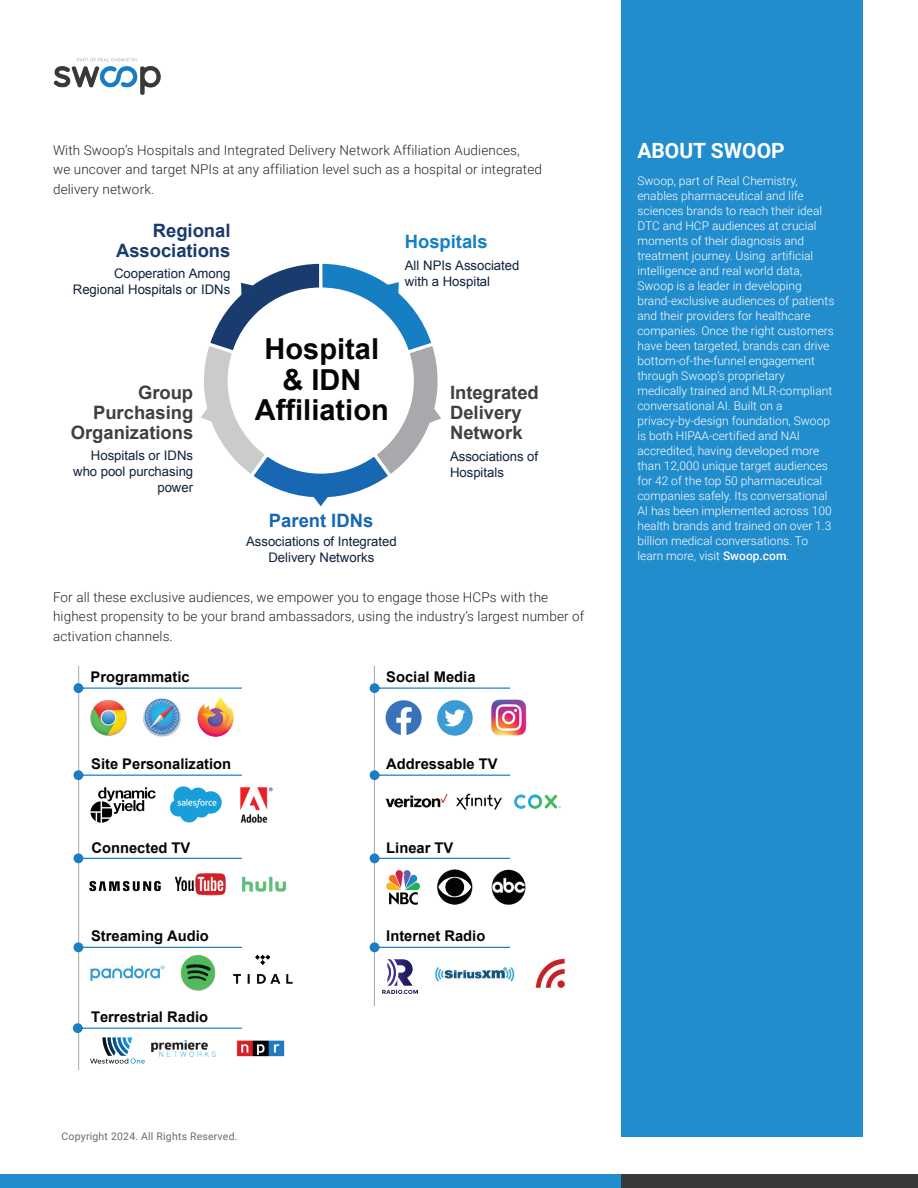
<style>
.page{position:relative;width:918px;height:1188px;background:#fff}
.page>*{position:absolute;margin:0;border:0;box-sizing:border-box;transform-origin:0 0}
.t1{font:700 28.95px/30.8px "Arial";color:#050504;text-align:center}
.t2{font:700 21px "Roboto";color:#fff}
.t3{font:700 18.45px/19.8px "Arial";color:#414040}
.t4{font:700 18.45px/19.6px "Arial";letter-spacing:-.005em;color:#193b6d;text-align:right}
.t5{font:700 18.45px "Arial";color:#1867b3}
.t6{font:700 18.45px "Arial";letter-spacing:-.005em;color:#167fc3}
.t7{font:700 14.7px "Arial";color:#050504}
.t8{font:300 13.5px/19.5px "Roboto";letter-spacing:.01em;color:#252525}
.t9{font:13.2px/15.8px "Arial";color:#0f233b}
.t10{font:300 12px/15px "Roboto";color:#fff}
.t11{font:10.5px "Roboto";letter-spacing:.02em;color:#6a6c6c}
.s1{font-weight:500}
</style>
<div class="page">
<div style="left:621px;top:0;width:242px;height:1136px;background:#228dcd"></div>
<div style="left:0;top:1174px;width:635px;height:14px;background:#228dcd"></div>
<div style="left:621px;top:1174px;width:297px;height:14px;background:#383a39"></div>
<hr style="left:78px;top:666px;width:1px;height:404px;background:#a7a9ac">
<hr style="left:374px;top:666px;width:1px;height:340px;background:#a7a9ac">
<svg style="left:74px;top:683px;width:168px;height:10px"></svg>
<img style="left:143px;top:698px;width:38px;height:39px">
<img style="left:90px;top:700px;width:37px;height:36px">
<img style="left:197px;top:697px;width:37px;height:40px">
<img style="left:437px;top:700px;width:36px;height:36px">
<img style="left:491px;top:699px;width:36px;height:37px">
<img style="left:385px;top:700px;width:36px;height:35px">
<svg style="left:370px;top:683px;width:140px;height:10px"></svg>
<svg style="left:74px;top:770px;width:168px;height:10px"></svg>
<img style="left:90px;top:787px;width:65px;height:36px">
<img style="left:156px;top:777px;width:80px;height:46px">
<img style="left:241px;top:787px;width:31px;height:36px">
<svg style="left:370px;top:770px;width:140px;height:10px"></svg>
<img style="left:447px;top:793px;width:55px;height:17px">
<img style="left:386px;top:794px;width:61px;height:14px">
<img style="left:514px;top:794px;width:47px;height:15px">
<img style="left:180px;top:954px;width:36px;height:37px">
<img style="left:234px;top:955px;width:59px;height:29px">
<img style="left:90px;top:966px;width:75px;height:15px">
<svg style="left:74px;top:942px;width:168px;height:10px"></svg>
<img style="left:535px;top:958px;width:30px;height:30px">
<img style="left:383px;top:959px;width:34px;height:34px">
<svg style="left:370px;top:942px;width:140px;height:10px"></svg>
<svg style="left:370px;top:853px;width:140px;height:10px"></svg>
<img style="left:386px;top:870px;width:35px;height:34px">
<img style="left:438px;top:870px;width:34px;height:34px">
<img style="left:491px;top:870px;width:35px;height:34px">
<svg style="left:74px;top:853px;width:168px;height:10px"></svg>
<img style="left:236px;top:1040px;width:49px;height:17px">
<img style="left:90px;top:1037px;width:55px;height:27px">
<img style="left:152px;top:1040px;width:64px;height:17px">
<svg style="left:73px;top:1023px;width:169px;height:10px"></svg>
<img style="left:435px;top:967px;width:80px;height:15px">
<img style="left:242px;top:876px;width:45px;height:16px">
<img style="left:175px;top:874px;width:50px;height:21px">
<img style="left:90px;top:880px;width:71px;height:12px">
<svg style="left:201px;top:263px;width:240px;height:243px"></svg>
<img style="left:53px;top:58px;width:108px;height:37px">
<p class="t8" style="left:53px;top:139px;width:490px">With Swoop’s Hospitals and Integrated Delivery Network Affiliation Audiences,<br>we uncover and target NPIs at any affiliation level such as a hospital or integrated delivery network.</p>
<h3 class="t4" style="left:116px;top:221px;width:116px">Regional<br>Associations</h3>
<p class="t9" style="left:73px;top:266px;width:159px;text-align:right">Cooperation Among<br>Regional Hospitals or IDNs</p>
<h3 class="t6" style="left:405px;top:230px;width:84px">Hospitals</h3>
<p class="t9" style="left:405px;top:258px;width:116px">All NPIs Associated with a Hospital</p>
<h3 class="t3" style="left:71px;top:383px;width:124px;text-align:right">Group<br>Purchasing<br>Organizations</h3>
<p class="t9" style="left:73px;top:448px;width:122px;text-align:right">Hospitals or IDNs who pool purchasing power</p>
<h1 class="t1" style="left:255px;top:334px;width:135px">Hospital &amp; IDN<br>Affiliation</h1>
<h3 class="t5" style="left:269px;top:509px;width:106px">Parent IDNs</h3>
<p class="t9" style="left:246px;top:534px;width:152px;text-align:center">Associations of Integrated<br>Delivery Networks</p>
<h3 class="t3" style="left:450px;top:384px;width:90px">Integrated<br>Delivery<br>Network</h3>
<p class="t9" style="left:450px;top:448px;width:90px">Associations of<br>Hospitals</p>
<p class="t8" style="left:53px;top:587px;width:533px">For all these exclusive audiences, we empower you to engage those HCPs with the highest propensity to be your brand ambassadors, using the industry’s largest number of activation channels.</p>
<p class="t7" style="left:91px;top:668px;width:101px">Programmatic</p>
<p class="t7" style="left:386px;top:668px;width:91px">Social Media</p>
<p class="t7" style="left:91px;top:754px;width:142px">Site Personalization</p>
<p class="t7" style="left:386px;top:754px;width:113px">Addressable TV</p>
<p class="t7" style="left:91px;top:838px;width:101px">Connected TV</p>
<p class="t7" style="left:386px;top:838px;width:69px">Linear TV</p>
<p class="t7" style="left:91px;top:927px;width:119px">Streaming Audio</p>
<p class="t7" style="left:386px;top:927px;width:101px">Internet Radio</p>
<p class="t7" style="left:91px;top:1007px;width:119px">Terrestrial Radio</p>
<p class="t11" style="left:62px;top:1129px;width:178px">Copyright 2024. All Rights Reserved.</p>
<h2 class="t2" style="left:637px;top:136px;width:149px">ABOUT SWOOP</h2>
<p class="t10" style="left:637px;top:173px;width:199px">Swoop, part of Real Chemistry, enables pharmaceutical and life sciences brands to reach their ideal DTC and HCP audiences at crucial moments of their diagnosis and treatment journey. Using artificial intelligence and real world data, Swoop is a leader in developing brand-exclusive audiences of patients and their providers for healthcare companies. Once the right customers have been targeted, brands can drive bottom-of-the-funnel engagement through Swoop’s proprietary medically trained and MLR-compliant conversational AI. Built on a privacy-by-design foundation, Swoop is both HIPAA-certified and NAI accredited, having developed more than 12,000 unique target audiences for 42 of the top 50 pharmaceutical companies safely. Its conversational AI has been implemented across 100 health brands and trained on over 1.3 billion medical conversations. To learn more, visit <span class="s1">Swoop.com</span>.</p>
</div>
